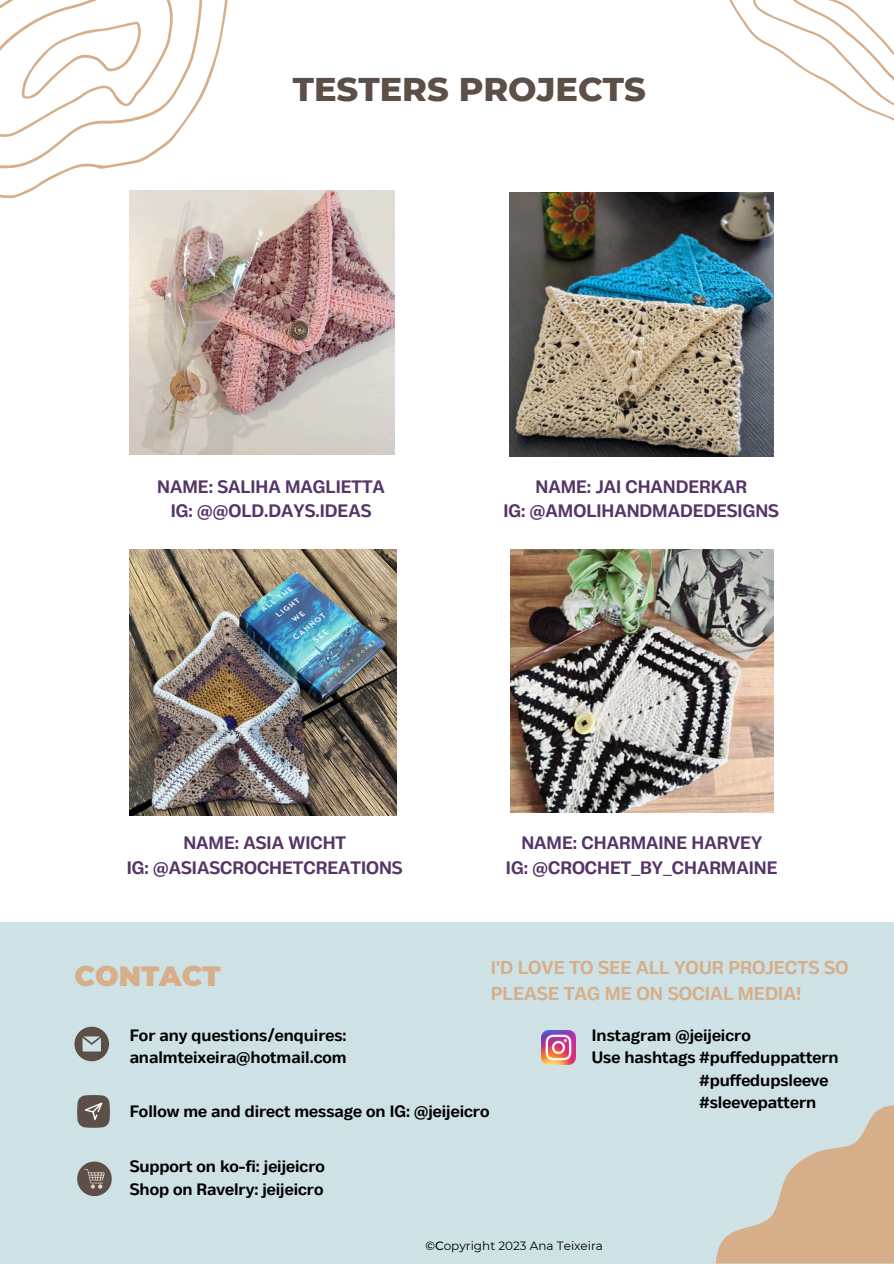
<style>
.page{position:relative;width:894px;height:1264px;background:#fff}
.page>*{position:absolute;margin:0;border:0;box-sizing:border-box;transform-origin:0 0}
.t1{font:800 33.6px "Montserrat";color:#5b4f47}
.t2{font:900 27.75px "Montserrat";color:#d6ae89}
.t3{font:700 18.6px/25.8px "Body Text";color:#d6ae89}
.t4{font:700 18px/24.8px "Body Text";color:#553566;text-align:center}
.t5{font:700 16.5px/22.5px "Body Text";color:#000}
.t6{font:12px "Montserrat";color:#000}
.s1{font-weight:500}
</style>
<div class="page">
<div style="left:0;top:922px;width:893px;height:341px;background:#cee1e4"></div>
<svg style="left:74px;top:1026px;width:35px;height:35px"></svg>
<img style="left:541px;top:1030px;width:34px;height:34px">
<svg style="left:77px;top:1095px;width:33px;height:32px"></svg>
<svg style="left:77px;top:1161px;width:35px;height:35px"></svg>
<svg style="left:715px;top:1105px;width:178px;height:158px"></svg>
<svg style="left:729px;top:0;width:164px;height:120px"></svg>
<svg style="left:0;top:0;width:228px;height:245px"></svg>
<img style="left:130px;top:190px;width:264px;height:265px">
<img style="left:130px;top:549px;width:266px;height:266px">
<img style="left:509px;top:192px;width:264px;height:264px">
<img style="left:510px;top:549px;width:263px;height:263px">
<p class="t1" style="left:292px;top:68px;width:354px">TESTERS PROJECTS</p>
<h2 class="t4" style="left:157px;top:475px;width:229px">NAME: SALIHA MAGLIETTA<br>IG: @@OLD.DAYS.IDEAS</h2>
<p class="t4" style="left:503px;top:475px;width:277px">NAME: JAI CHANDERKAR<br>IG: @AMOLIHANDMADEDESIGNS</p>
<p class="t4" style="left:127px;top:831px;width:277px">NAME: ASIA WICHT<br>IG: @ASIASCROCHETCREATIONS</p>
<p class="t4" style="left:506px;top:831px;width:273px">NAME: CHARMAINE HARVEY<br>IG: @CROCHET_BY_CHARMAINE</p>
<h3 class="t2" style="left:74px;top:958px;width:148px">CONTACT</h3>
<p class="t3" style="left:491px;top:956px;width:359px">I'D LOVE TO SEE ALL YOUR PROJECTS SO<br>PLEASE TAG ME ON SOCIAL MEDIA!</p>
<p class="t5" style="left:130px;top:1025px;width:218px">For any questions/enquires: analmteixeira@hotmail.com</p>
<p class="t5" style="left:130px;top:1101px;width:361px">Follow me and direct message on IG: @jeijeicro</p>
<h3 class="t5" style="left:130px;top:1156px;width:197px">Support on ko-fi: jeijeicro</h3>
<h3 class="t5" style="left:130px;top:1179px;width:195px">Shop on Ravelry: jeijeicro</h3>
<p class="t5" style="left:591px;top:1025px;width:160px">Instagram @jeijeicro</p>
<p class="t5" style="left:591px;top:1047px;width:248px">Use hashtags #puffeduppattern</p>
<p class="t5" style="left:699px;top:1070px;width:130px">#puffedupsleeve</p>
<h3 class="t5" style="left:699px;top:1092px;width:118px">#sleevepattern</h3>
<h3 class="t6" style="left:425px;top:1238px;width:179px"><span class="s1">©C</span>opyright 2023 Ana Teixeira</h3>
</div>
